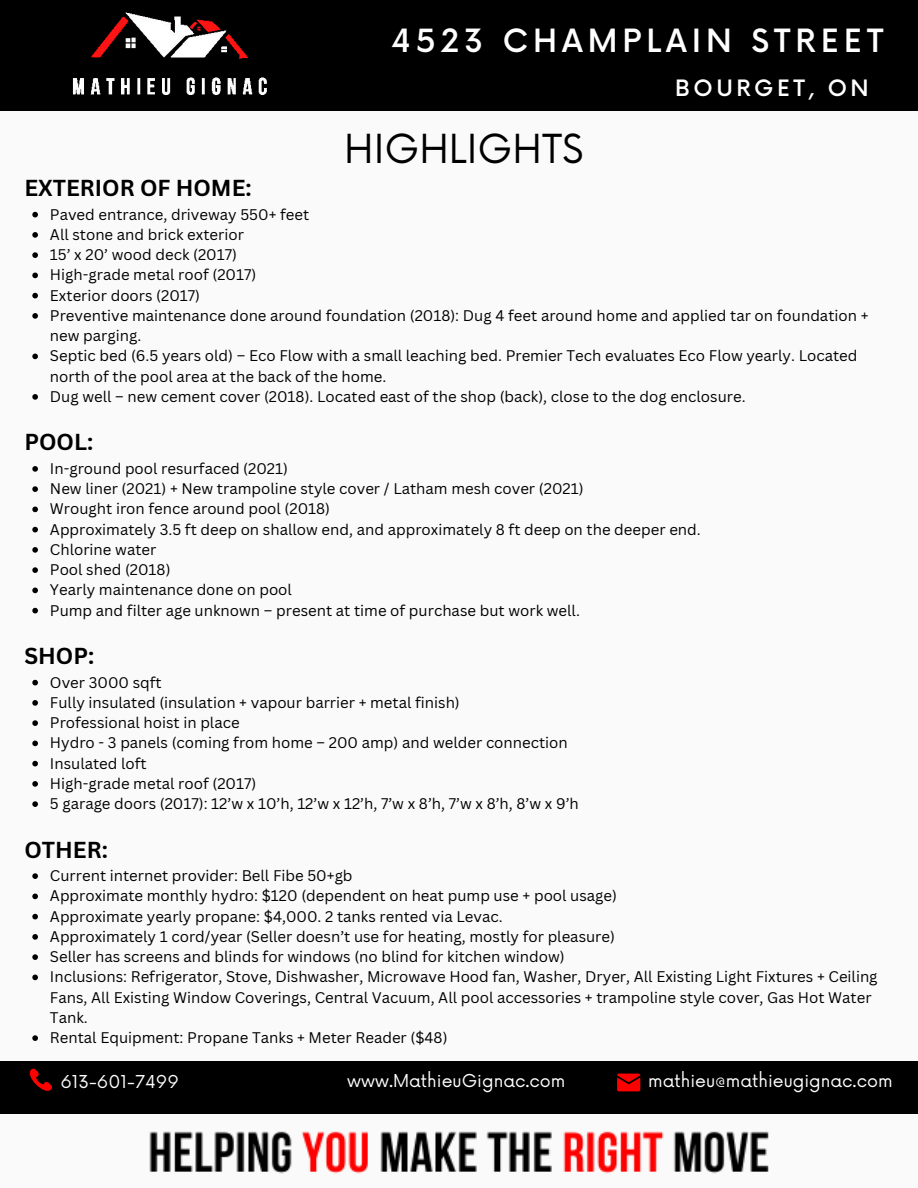
<style>
.page{position:relative;width:918px;height:1188px;background:#fafafa}
.page>*{position:absolute;margin:0;border:0;box-sizing:border-box;transform-origin:0 0}
.t1{font:39px "Now";color:#000}
.t2{font:500 31.2px "Now";letter-spacing:.16em;color:#fff}
.t3{font:700 22.5px "Canva Sans";color:#000}
.t4{font:500 22.05px "Now";letter-spacing:.16em;color:#fff}
.t5{font:17.4px "Now";color:#fff}
.t6{font:15px/20.2px "Canva Sans";color:#000}
</style>
<div class="page">
<div style="left:0;top:0;width:918px;height:111px;background:#000"></div>
<div style="left:0;top:1061px;width:918px;height:53px;background:#000"></div>
<img style="left:72px;top:12px;width:195px;height:83px">
<svg style="left:617px;top:1074px;width:23px;height:17px"></svg>
<svg style="left:29px;top:1068px;width:23px;height:23px"></svg>
<img style="left:149px;top:1131px;width:620px;height:43px">
<svg style="left:32px;top:212px;width:6px;height:5px"></svg>
<svg style="left:32px;top:232px;width:6px;height:6px"></svg>
<svg style="left:32px;top:252px;width:6px;height:6px"></svg>
<svg style="left:32px;top:273px;width:6px;height:5px"></svg>
<svg style="left:32px;top:293px;width:6px;height:5px"></svg>
<svg style="left:32px;top:313px;width:6px;height:6px"></svg>
<svg style="left:32px;top:354px;width:6px;height:5px"></svg>
<svg style="left:32px;top:394px;width:6px;height:6px"></svg>
<svg style="left:32px;top:466px;width:6px;height:6px"></svg>
<svg style="left:32px;top:486px;width:6px;height:6px"></svg>
<svg style="left:32px;top:507px;width:6px;height:5px"></svg>
<svg style="left:32px;top:527px;width:6px;height:5px"></svg>
<svg style="left:32px;top:547px;width:6px;height:6px"></svg>
<svg style="left:32px;top:567px;width:6px;height:6px"></svg>
<svg style="left:32px;top:588px;width:6px;height:5px"></svg>
<svg style="left:32px;top:608px;width:6px;height:5px"></svg>
<svg style="left:32px;top:680px;width:6px;height:5px"></svg>
<svg style="left:32px;top:700px;width:6px;height:6px"></svg>
<svg style="left:32px;top:720px;width:6px;height:6px"></svg>
<svg style="left:32px;top:741px;width:6px;height:5px"></svg>
<svg style="left:32px;top:761px;width:6px;height:5px"></svg>
<svg style="left:32px;top:781px;width:6px;height:6px"></svg>
<svg style="left:32px;top:801px;width:6px;height:6px"></svg>
<svg style="left:32px;top:873px;width:6px;height:6px"></svg>
<svg style="left:32px;top:894px;width:6px;height:5px"></svg>
<svg style="left:32px;top:914px;width:6px;height:5px"></svg>
<svg style="left:32px;top:934px;width:6px;height:6px"></svg>
<svg style="left:32px;top:954px;width:6px;height:6px"></svg>
<svg style="left:32px;top:975px;width:6px;height:5px"></svg>
<svg style="left:32px;top:1035px;width:6px;height:6px"></svg>
<h3 class="t2" style="left:391px;top:24px;width:494px">4523 CHAMPLAIN STREET</h3>
<p class="t1" style="left:344px;top:127px;width:241px">HIGHLIGHTS</p>
<p class="t4" style="left:675px;top:76px;width:195px">BOURGET, ON</p>
<p class="t3" style="left:24px;top:172px;width:229px">EXTERIOR OF HOME:</p>
<p class="t6" style="left:50px;top:204px;width:261px">Paved entrance, driveway 550+ feet</p>
<p class="t6" style="left:50px;top:224px;width:195px">All stone and brick exterior</p>
<p class="t6" style="left:50px;top:244px;width:189px">15’ x 20’ wood deck (2017)</p>
<p class="t6" style="left:50px;top:265px;width:208px">High-grade metal roof (2017)</p>
<h3 class="t6" style="left:50px;top:285px;width:152px">Exterior doors (2017)</h3>
<p class="t6" style="left:50px;top:305px;width:820px">Preventive maintenance done around foundation (2018): Dug 4 feet around home and applied tar on foundation + new parging.</p>
<p class="t6" style="left:50px;top:346px;width:809px">Septic bed (6.5 years old) – Eco Flow with a small leaching bed. Premier Tech evaluates Eco Flow yearly. Located north of the pool area at the back of the home.</p>
<p class="t6" style="left:50px;top:386px;width:697px">Dug well – new cement cover (2018). Located east of the shop (back), close to the dog enclosure.</p>
<p class="t3" style="left:24px;top:426px;width:70px">POOL:</p>
<p class="t6" style="left:50px;top:458px;width:240px">In-ground pool resurfaced (2021)</p>
<p class="t6" style="left:50px;top:478px;width:535px">New liner (2021) + New trampoline style cover / Latham mesh cover (2021)</p>
<p class="t6" style="left:50px;top:499px;width:282px">Wrought iron fence around pool (2018)</p>
<p class="t6" style="left:50px;top:519px;width:652px">Approximately 3.5 ft deep on shallow end, and approximately 8 ft deep on the deeper end.</p>
<h3 class="t6" style="left:50px;top:539px;width:108px">Chlorine water</h3>
<p class="t6" style="left:50px;top:559px;width:122px">Pool shed (2018)</p>
<p class="t6" style="left:50px;top:580px;width:244px">Yearly maintenance done on pool</p>
<p class="t6" style="left:50px;top:600px;width:532px">Pump and filter age unknown – present at time of purchase but work well.</p>
<p class="t3" style="left:24px;top:640px;width:71px">SHOP:</p>
<p class="t6" style="left:50px;top:672px;width:113px">Over 3000 sqft</p>
<p class="t6" style="left:50px;top:692px;width:411px">Fully insulated (insulation + vapour barrier + metal finish)</p>
<p class="t6" style="left:50px;top:712px;width:191px">Professional hoist in place</p>
<h3 class="t6" style="left:50px;top:733px;width:519px">Hydro - 3 panels (coming from home – 200 amp) and welder connection</h3>
<p class="t6" style="left:50px;top:753px;width:98px">Insulated loft</p>
<p class="t6" style="left:50px;top:773px;width:208px">High-grade metal roof (2017)</p>
<p class="t6" style="left:50px;top:793px;width:530px">5 garage doors (2017): 12’w x 10’h, 12’w x 12’h, 7’w x 8’h, 7’w x 8’h, 8’w x 9’h</p>
<p class="t3" style="left:24px;top:834px;width:85px">OTHER:</p>
<p class="t6" style="left:50px;top:865px;width:304px">Current internet provider: Bell Fibe 50+gb</p>
<p class="t6" style="left:50px;top:886px;width:569px">Approximate monthly hydro: $120 (dependent on heat pump use + pool usage)</p>
<p class="t6" style="left:50px;top:906px;width:454px">Approximate yearly propane: $4,000. 2 tanks rented via Levac.</p>
<p class="t6" style="left:50px;top:926px;width:567px">Approximately 1 cord/year (Seller doesn’t use for heating, mostly for pleasure)</p>
<h4 class="t6" style="left:50px;top:946px;width:516px">Seller has screens and blinds for windows (no blind for kitchen window)</h4>
<h4 class="t6" style="left:50px;top:967px;width:829px">Inclusions: Refrigerator, Stove, Dishwasher, Microwave Hood fan, Washer, Dryer, All Existing Light Fixtures + Ceiling<br>Fans, All Existing Window Coverings, Central Vacuum, All pool accessories + trampoline style cover, Gas Hot Water<br>Tank.</h4>
<p class="t6" style="left:50px;top:1027px;width:399px">Rental Equipment: Propane Tanks + Meter Reader ($48)</p>
<p class="t5" style="left:60px;top:1072px;width:120px">613-601-7499</p>
<h1 class="t5" style="left:347px;top:1071px;width:220px">www.MathieuGignac.com</h1>
<h3 class="t5" style="left:648px;top:1071px;width:246px">mathieu@mathieugignac.com</h3>
</div>
